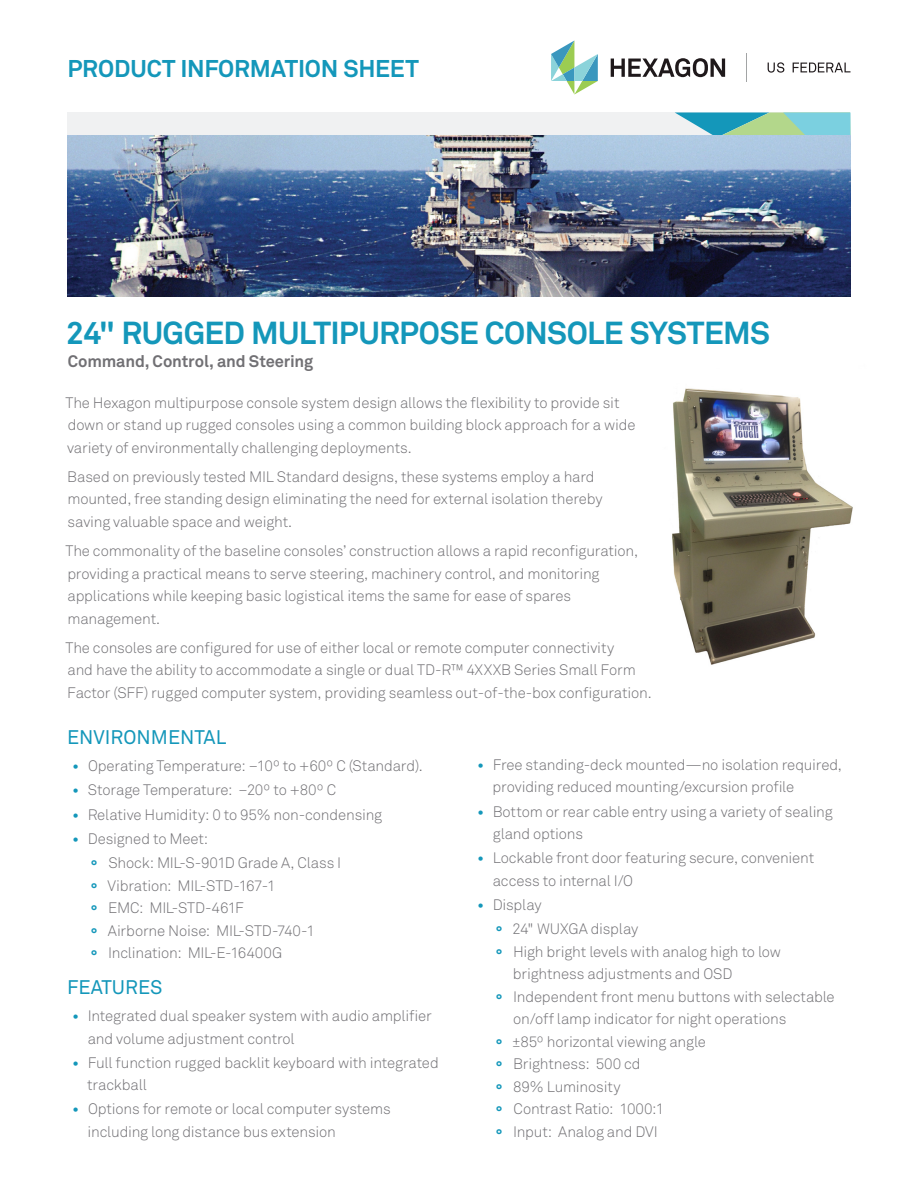
<style>
.page{position:relative;width:918px;height:1188px;background:#fff}
.page>*{position:absolute;margin:0;border:0;box-sizing:border-box;transform-origin:0 0}
.TITLE_HEADLINE_BLUE{font:700 31.5px "Akkurat Pro";letter-spacing:-.02em;color:#1497ba}
.FLYER_TITLE{font:700 24px "Akkurat Pro";letter-spacing:-.01em;color:#1497ba}
.SUBHEAD_1{font:19.5px "Akkurat Pro";color:#1497ba}
.TITLE_SUBHEAD_GREY{font:700 16.5px "Akkurat Pro";letter-spacing:-.01em;color:#717074}
.BODY_COPY{font:15px/22.5px "Akkurat Light Pro";letter-spacing:-.01em;color:#717074}
.BULLETS{font:15px/22.5px "Akkurat Light Pro";letter-spacing:-.01em;color:#717074}
.BULLETS_2{font:15px/22.5px "Akkurat Light Pro";letter-spacing:-.01em;color:#717074}
.s1{font-family:"Akkurat Pro";font-weight:700;color:#1497ba}
</style>
<div class="page">
<div style="left:68px;top:112px;width:782px;height:23px;background:#f0f1f2"></div>
<svg style="left:675px;top:113px;width:175px;height:22px;background:#79c5bf"></svg>
<svg style="left:611px;top:58px;width:114px;height:19px"></svg>
<svg style="left:551px;top:40px;width:47px;height:54px"></svg>
<svg style="left:746px;top:53px;width:1px;height:29px"></svg>
<svg style="left:768px;top:62px;width:16px;height:11px"></svg>
<svg style="left:793px;top:63px;width:57px;height:9px"></svg>
<img style="left:68px;top:135px;width:782px;height:162px">
<img style="left:672px;top:388px;width:181px;height:277px">
<p class="FLYER_TITLE" style="left:68px;top:53px;width:353px">PRODUCT INFORMATION SHEET</p>
<p class="TITLE_HEADLINE_BLUE" style="left:66px;top:314px;width:705px">24" RUGGED MULTIPURPOSE CONSOLE SYSTEMS</p>
<p class="TITLE_SUBHEAD_GREY" style="left:68px;top:351px;width:247px">Command, Control, and Steering</p>
<p class="BODY_COPY" style="left:65px;top:392px;width:572px">The Hexagon multipurpose console system design allows the flexibility to provide sit down or stand up rugged consoles using a common building block approach for a wide variety of environmentally challenging deployments.</p>
<p class="BODY_COPY" style="left:67px;top:466px;width:537px">Based on previously tested MIL Standard designs, these systems employ a hard mounted, free standing design eliminating the need for external isolation thereby saving valuable space and weight.</p>
<p class="BODY_COPY" style="left:65px;top:540px;width:574px">The commonality of the baseline consoles’ construction allows a rapid reconfiguration, providing a practical means to serve steering, machinery control, and monitoring applications while keeping basic logistical items the same for ease of spares management.</p>
<p class="BODY_COPY" style="left:65px;top:637px;width:588px">The consoles are configured for use of either local or remote computer connectivity<br>and have the ability to accommodate a single or dual TD-R™ 4XXXB Series Small Form<br>Factor (SFF) rugged computer system, providing seamless out-of-the-box configuration.</p>
<p class="SUBHEAD_1" style="left:67px;top:726px;width:161px">ENVIRONMENTAL</p>
<p class="BULLETS" style="left:73px;top:755px;width:352px"><span class="s1">•</span> Operating Temperature: –10º to +60º C (Standard).</p>
<p class="BULLETS" style="left:73px;top:779px;width:265px"><span class="s1">•</span> Storage Temperature: –20º to +80º C</p>
<p class="BULLETS" style="left:73px;top:803px;width:311px"><span class="s1">•</span> Relative Humidity: 0 to 95% non-condensing</p>
<p class="BULLETS" style="left:73px;top:828px;width:137px"><span class="s1">•</span> Designed to Meet:</p>
<p class="BULLETS_2" style="left:91px;top:852px;width:252px"><span class="s1">°</span> Shock: MIL-S-901D Grade A, Class I</p>
<p class="BULLETS_2" style="left:91px;top:874px;width:186px"><span class="s1">°</span> Vibration: MIL-STD-167-1</p>
<p class="BULLETS_2" style="left:91px;top:897px;width:155px"><span class="s1">°</span> EMC: MIL-STD-461F</p>
<p class="BULLETS_2" style="left:91px;top:919px;width:226px"><span class="s1">°</span> Airborne Noise: MIL-STD-740-1</p>
<p class="BULLETS_2" style="left:91px;top:942px;width:193px"><span class="s1">°</span> Inclination: MIL-E-16400G</p>
<p class="SUBHEAD_1" style="left:67px;top:976px;width:97px">FEATURES</p>
<p class="BULLETS" style="left:88px;top:1005px;width:346px;text-indent:-15px"><span class="s1">•</span> Integrated dual speaker system with audio amplifier and volume adjustment control</p>
<p class="BULLETS" style="left:87px;top:1051px;width:353px;text-indent:-15px"><span class="s1">•</span> Full function rugged backlit keyboard with integrated trackball</p>
<p class="BULLETS" style="left:88px;top:1098px;width:305px;text-indent:-15px"><span class="s1">•</span> Options for remote or local computer systems including long distance bus extension</p>
<p class="BULLETS" style="left:493px;top:754px;width:351px;text-indent:-15px"><span class="s1">•</span> Free standing-deck mounted—no isolation required, providing reduced mounting/excursion profile</p>
<p class="BULLETS" style="left:493px;top:800px;width:342px;text-indent:-15px"><span class="s1">•</span> Bottom or rear cable entry using a variety of sealing gland options</p>
<p class="BULLETS" style="left:493px;top:847px;width:323px;text-indent:-15px"><span class="s1">•</span> Lockable front door featuring secure, convenient access to internal I/O</p>
<p class="BULLETS" style="left:478px;top:894px;width:66px"><span class="s1">•</span> Display</p>
<p class="BULLETS_2" style="left:496px;top:918px;width:144px"><span class="s1">°</span> 24" WUXGA display</p>
<p class="BULLETS_2" style="left:513px;top:941px;width:270px;text-indent:-17px"><span class="s1">°</span> High bright levels with analog high to low brightness adjustments and OSD</p>
<p class="BULLETS_2" style="left:513px;top:986px;width:323px;text-indent:-17px"><span class="s1">°</span> Independent front menu buttons with selectable on/off lamp indicator for night operations</p>
<p class="BULLETS_2" style="left:496px;top:1031px;width:212px"><span class="s1">°</span> ±85º horizontal viewing angle</p>
<p class="BULLETS_2" style="left:496px;top:1053px;width:146px"><span class="s1">°</span> Brightness: 500 cd</p>
<p class="BULLETS_2" style="left:496px;top:1076px;width:126px"><span class="s1">°</span> 89% Luminosity</p>
<p class="BULLETS_2" style="left:496px;top:1098px;width:170px"><span class="s1">°</span> Contrast Ratio: 1000:1</p>
<p class="BULLETS_2" style="left:496px;top:1121px;width:164px"><span class="s1">°</span> Input: Analog and DVI</p>
</div>
